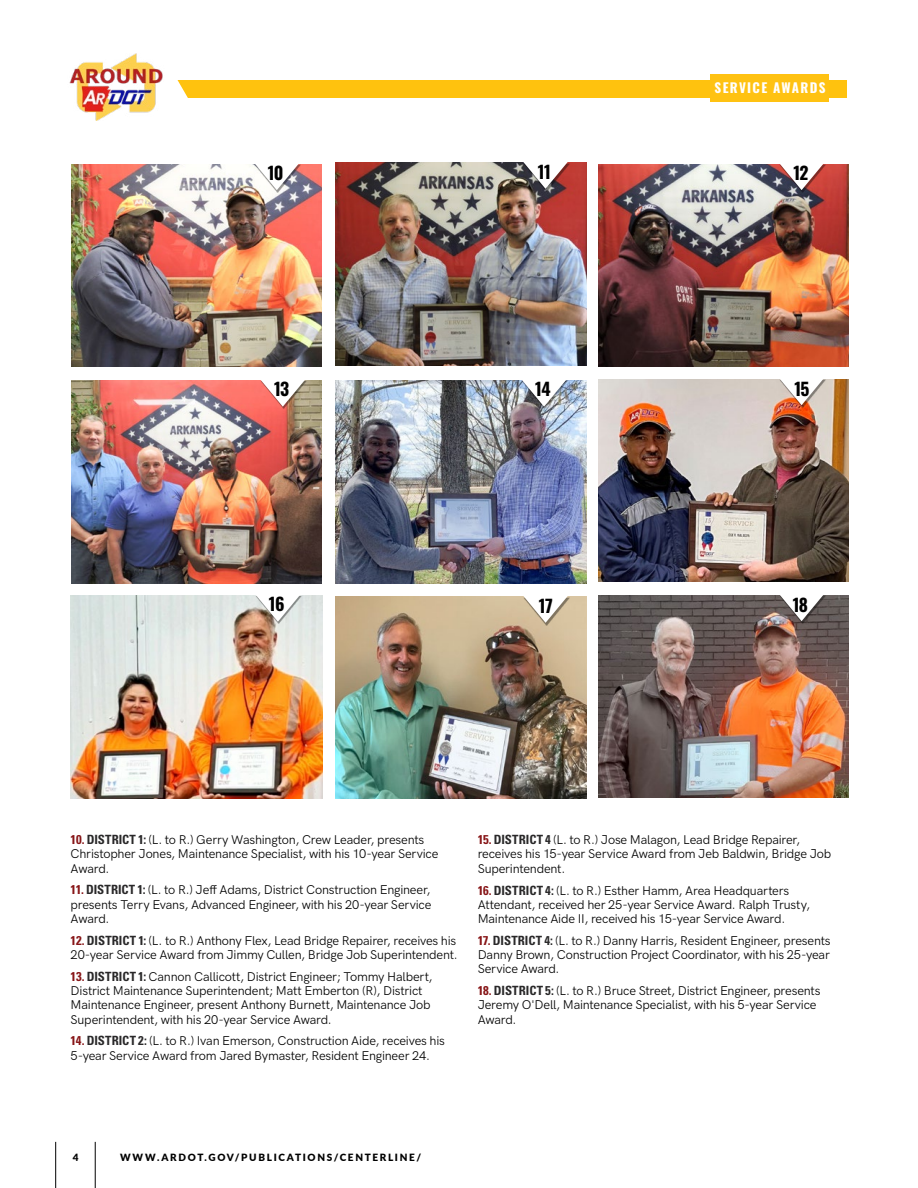
<style>
.page{position:relative;width:918px;height:1188px;background:#fff}
.page>*{position:absolute;margin:0;border:0;box-sizing:border-box;transform-origin:0 0}
.t1{font:700 17.55px "Oswald";letter-spacing:-.04em;color:#000}
.t2{font:700 13.2px "Oswald";letter-spacing:.1em;color:#fff}
.t3{font:12.75px/14.2px "HK Grotesk";letter-spacing:-.015em;color:#000}
.t4{font:900 10.05px "Lato";letter-spacing:.17em;color:#000}
.s1{font-family:"Univers LT Std";font-weight:700;font-stretch:condensed;color:#871517}
.s2{font-family:"Univers LT Std";font-weight:700;font-stretch:condensed;color:#292829}
</style>
<div class="page">
<div style="left:177px;top:80px;width:670px;height:18px;background:#ffc20e"></div>
<img style="left:69px;top:54px;width:94px;height:67px">
<div style="left:711px;top:75px;width:118px;height:27px;background:#ffc212"></div>
<img style="left:598px;top:164px;width:251px;height:203px">
<img style="left:335px;top:381px;width:251px;height:202px">
<img style="left:598px;top:379px;width:251px;height:203px">
<img style="left:71px;top:596px;width:251px;height:202px">
<img style="left:335px;top:596px;width:251px;height:203px">
<div style="left:522px;top:381px;width:46px;height:28px;background:#000;opacity:.41"></div>
<svg style="left:521px;top:380px;width:46px;height:27px"></svg>
<div style="left:779px;top:380px;width:47px;height:28px;background:#000;opacity:.41"></div>
<svg style="left:779px;top:379px;width:45px;height:26px"></svg>
<div style="left:256px;top:596px;width:46px;height:28px;background:#000;opacity:.41"></div>
<svg style="left:255px;top:595px;width:46px;height:27px"></svg>
<div style="left:523px;top:597px;width:47px;height:28px;background:#000;opacity:.41"></div>
<svg style="left:523px;top:596px;width:45px;height:27px"></svg>
<img style="left:72px;top:381px;width:249px;height:202px">
<div style="left:261px;top:381px;width:46px;height:28px;background:#000;opacity:.41"></div>
<svg style="left:260px;top:380px;width:45px;height:27px"></svg>
<img style="left:72px;top:164px;width:249px;height:203px">
<div style="left:255px;top:165px;width:46px;height:28px;background:#000;opacity:.41"></div>
<svg style="left:254px;top:164px;width:45px;height:26px"></svg>
<img style="left:335px;top:163px;width:251px;height:202px">
<div style="left:523px;top:163px;width:46px;height:28px;background:#000;opacity:.41"></div>
<svg style="left:523px;top:162px;width:45px;height:27px"></svg>
<div style="left:779px;top:164px;width:47px;height:29px;background:#000;opacity:.41"></div>
<svg style="left:779px;top:164px;width:45px;height:26px"></svg>
<svg style="left:161px;top:78px;width:27px;height:26px"></svg>
<img style="left:598px;top:595px;width:251px;height:203px">
<div style="left:779px;top:596px;width:47px;height:28px;background:#000;opacity:.41"></div>
<svg style="left:779px;top:595px;width:45px;height:26px"></svg>
<hr style="left:95px;top:1142px;width:1px;height:46px;background:#000">
<hr style="left:55px;top:1142px;width:1px;height:46px;background:#000">
<p class="t2" style="left:715px;top:81px;width:112px">SERVICE AWARDS</p>
<h1 class="t1" style="left:268px;top:164px;width:17px">10</h1>
<h1 class="t1" style="left:538px;top:162px;width:14px">11</h1>
<h1 class="t1" style="left:794px;top:164px;width:17px">12</h1>
<h1 class="t1" style="left:274px;top:380px;width:17px">13</h1>
<h1 class="t1" style="left:535px;top:380px;width:17px">14</h1>
<h1 class="t1" style="left:794px;top:380px;width:17px">15</h1>
<h1 class="t1" style="left:269px;top:595px;width:17px">16</h1>
<h1 class="t1" style="left:539px;top:597px;width:16px">17</h1>
<h1 class="t1" style="left:793px;top:596px;width:17px">18</h1>
<p class="t3" style="left:71px;top:832px;width:369px"><span class="s1">10.</span> <span class="s2">DISTRICT 1:</span> (L. to R.) Gerry Washington, Crew Leader, presents<br>Christopher Jones, Maintenance Specialist, with his 10-year Service<br>Award.</p>
<p class="t3" style="left:71px;top:882px;width:362px;text-align:justify"><span class="s1">11.</span> <span class="s2">DISTRICT 1:</span> (L. to R.) Jeff Adams, District Construction Engineer, presents Terry Evans, Advanced Engineer, with his 20-year Service Award.</p>
<p class="t3" style="left:71px;top:932px;width:389px"><span class="s1">12.</span> <span class="s2">DISTRICT 1:</span> (L. to R.) Anthony Flex, Lead Bridge Repairer, receives his<br>20-year Service Award from Jimmy Cullen, Bridge Job Superintendent.</p>
<p class="t3" style="left:71px;top:968px;width:364px"><span class="s1">13.</span> <span class="s2">DISTRICT 1:</span> Cannon Callicott, District Engineer; Tommy Halbert, District Maintenance Superintendent; Matt Emberton (R), District Maintenance Engineer, present Anthony Burnett, Maintenance Job Superintendent, with his 20-year Service Award.</p>
<p class="t3" style="left:71px;top:1033px;width:376px"><span class="s1">14.</span> <span class="s2">DISTRICT 2:</span> (L. to R.) Ivan Emerson, Construction Aide, receives his<br>5-year Service Award from Jared Bymaster, Resident Engineer 24.</p>
<p class="t3" style="left:478px;top:832px;width:355px"><span class="s1">15.</span> <span class="s2">DISTRICT 4</span> (L. to R.) Jose Malagon, Lead Bridge Repairer, receives his 15-year Service Award from Jeb Baldwin, Bridge Job<br>Superintendent.</p>
<p class="t3" style="left:478px;top:882px;width:334px"><span class="s1">16.</span> <span class="s2">DISTRICT 4:</span> (L. to R.) Esther Hamm, Area Headquarters<br>Attendant, received her 25-year Service Award. Ralph Trusty,<br>Maintenance Aide II, received his 15-year Service Award.</p>
<p class="t3" style="left:478px;top:932px;width:355px;text-align:justify"><span class="s1">17.</span> <span class="s2">DISTRICT 4:</span> (L. to R.) Danny Harris, Resident Engineer, presents Danny Brown, Construction Project Coordinator, with his 25-year Service Award.</p>
<p class="t3" style="left:478px;top:983px;width:344px"><span class="s1">18.</span> <span class="s2">DISTRICT 5:</span> (L. to R.) Bruce Street, District Engineer, presents<br>Jeremy O'Dell, Maintenance Specialist, with his 5-year Service<br>Award.</p>
<p class="t4" style="left:73px;top:1150px;width:7px">4</p>
<p class="t4" style="left:120px;top:1150px;width:303px">WWW.ARDOT.GOV/PUBLICATIONS/CENTERLINE/</p>
</div>
